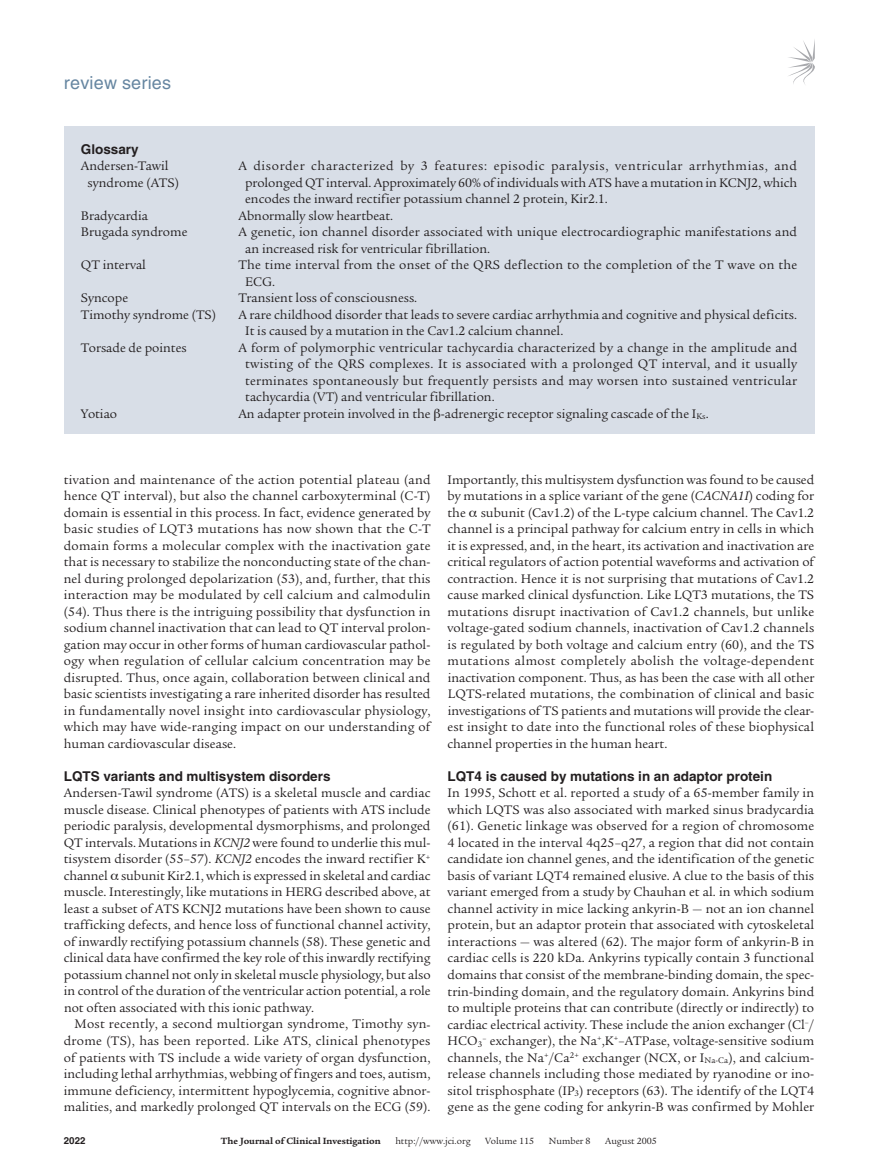
<style>
.page{position:relative;width:878px;height:1174px;background:#fff}
.page>*{position:absolute;margin:0;border:0;box-sizing:border-box;transform-origin:0 0}
.t1{font:18px "Helvetica LT Std";letter-spacing:.01em;color:#6686a1}
.t2{font:13.5px/16.5px "Legacy Serif Std";color:#231f20;text-align:justify}
.t3{font:700 13.5px "Helvetica LT Std";color:#231f20}
.t4{font:13.5px "Legacy Serif Std";letter-spacing:.045em;color:#231f20}
.t5{font:9.75px "Legacy Serif Std";color:#231f20}
.t6{font:700 9.75px "Legacy Serif Std";color:#231f20}
.t7{font:700 9.75px "Helvetica LT Std";color:#231f20}
.s1{font-style:italic}
</style>
<div class="page">
<svg style="left:788px;top:41px;width:26px;height:43px"></svg>
<div style="left:64px;top:126px;width:750px;height:308px;background:#d8dee7"></div>
<h1 class="t1" style="left:64px;top:72px;width:109px">review series</h1>
<p class="t3" style="left:81px;top:141px;width:59px">Glossary</p>
<p class="t2" style="left:81px;top:158px;width:89px">Andersen-Tawil</p>
<p class="t4" style="left:238px;top:158px;width:560px">A disorder characterized by 3 features: episodic paralysis, ventricular arrhythmias, and</p>
<p class="t2" style="left:88px;top:174px;width:93px">syndrome (ATS)</p>
<p class="t2" style="left:245px;top:174px;width:553px">prolonged QT interval. Approximately 60% ofindividuals with ATS have a mutation in KCNJ2, which encodes the inward rectifier potassium channel 2 protein, Kir2.1.</p>
<p class="t2" style="left:81px;top:207px;width:69px">Bradycardia</p>
<p class="t2" style="left:238px;top:207px;width:156px">Abnormally slow heartbeat.</p>
<p class="t2" style="left:81px;top:224px;width:108px">Brugada syndrome</p>
<p class="t2" style="left:245px;top:224px;width:553px;text-indent:-7px">A genetic, ion channel disorder associated with unique electrocardiographic manifestations and an increased risk for ventricular fibrillation.</p>
<p class="t2" style="left:81px;top:257px;width:67px">QT interval</p>
<p class="t2" style="left:245px;top:257px;width:553px;text-indent:-7px">The time interval from the onset of the QRS deflection to the completion of the T wave on the<br>ECG.</p>
<p class="t2" style="left:81px;top:290px;width:49px">Syncope</p>
<p class="t2" style="left:238px;top:290px;width:180px">Transient loss of consciousness.</p>
<p class="t2" style="left:81px;top:306px;width:137px">Timothy syndrome (TS)</p>
<p class="t2" style="left:245px;top:306px;width:553px;text-indent:-7px">A rare childhood disorder that leads to severe cardiac arrhythmia and cognitive and physical deficits.<br>It is caused by a mutation in the Cav1.2 calcium channel.</p>
<p class="t2" style="left:81px;top:339px;width:107px">Torsade de pointes</p>
<p class="t2" style="left:245px;top:339px;width:553px;text-indent:-7px">A form of polymorphic ventricular tachycardia characterized by a change in the amplitude and twisting of the QRS complexes. It is associated with a prolonged QT interval, and it usually terminates spontaneously but frequently persists and may worsen into sustained ventricular tachycardia (VT) and ventricular fibrillation.</p>
<p class="t2" style="left:81px;top:405px;width:38px">Yotiao</p>
<p class="t2" style="left:238px;top:405px;width:472px">An adapter protein involved in the -adrenergic receptor signaling cascade of the I<sub>Ks</sub>.</p>
<p class="t2" style="left:64px;top:471px;width:368px">tivation and maintenance of the action potential plateau (and hence QT interval), but also the channel carboxyterminal (C-T) domain is essential in this process. In fact, evidence generated by basic studies of LQT3 mutations has now shown that the C-T domain forms a molecular complex with the inactivation gate that is necessary to stabilize the nonconducting state of the chan&shy;nel during prolonged depolarization (53), and, further, that this interaction may be modulated by cell calcium and calmodulin (54). Thus there is the intriguing possibility that dysfunction in sodium channel inactivation that can lead to QT interval prolon&shy;gation may occur in other forms of human cardiovascular pathol&shy;ogy when regulation of cellular calcium concentration may be disrupted. Thus, once again, collaboration between clinical and basic scientists investigating a rare inherited disorder has resulted in fundamentally novel insight into cardiovascular physiology, which may have wide-ranging impact on our understanding of human cardiovascular disease.</p>
<p class="t3" style="left:64px;top:768px;width:268px">LQTS variants and multisystem disorders</p>
<p class="t2" style="left:64px;top:785px;width:368px">Andersen-Tawil syndrome (ATS) is a skeletal muscle and cardiac muscle disease. Clinical phenotypes of patients with ATS include periodic paralysis, developmental dysmorphisms, and prolonged QT intervals. Mutations in <span class="s1">KCNJ2</span> were found to underlie this mul&shy;tisystem disorder (55–57). <span class="s1">KCNJ2</span> encodes the inward rectifier K<sup>+ </sup>channel subunit Kir2.1, which is expressed in skeletal and cardiac muscle. Interestingly, like mutations in HERG described above, at least a subset of ATS KCNJ2 mutations have been shown to cause trafficking defects, and hence loss of functional channel activity, of inwardly rectifying potassium channels (58). These genetic and clinical data have confirmed the key role of this inwardly rectifying potassium channel not only in skeletal muscle physiology, but also in control of the duration of the ventricular action potential, a role not often associated with this ionic pathway.</p>
<p class="t2" style="left:64px;top:1016px;width:368px;text-indent:11px">Most recently, a second multiorgan syndrome, Timothy syn&shy;drome (TS), has been reported. Like ATS, clinical phenotypes of patients with TS include a wide variety of organ dysfunction, including lethal arrhythmias, webbing of fingers and toes, autism, immune deficiency, intermittent hypoglycemia, cognitive abnor&shy;malities, and markedly prolonged QT intervals on the ECG (59).</p>
<p class="t2" style="left:447px;top:471px;width:368px">Importantly, this multisystem dysfunction was found to be caused by mutations in a splice variant of the gene (<span class="s1">CACNA1I</span>) coding for the subunit (Cav1.2) of the L-type calcium channel. The Cav1.2 channel is a principal pathway for calcium entry in cells in which it is expressed, and, in the heart, its activation and inactivation are critical regulators of action potential waveforms and activation of contraction. Hence it is not surprising that mutations of Cav1.2 cause marked clinical dysfunction. Like LQT3 mutations, the TS mutations disrupt inactivation of Cav1.2 channels, but unlike voltage-gated sodium channels, inactivation of Cav1.2 channels is regulated by both voltage and calcium entry (60), and the TS mutations almost completely abolish the voltage-dependent inactivation component. Thus, as has been the case with all other LQTS-related mutations, the combination of clinical and basic investigations of TS patients and mutations will provide the clear&shy;est insight to date into the functional roles of these biophysical channel properties in the human heart.</p>
<p class="t3" style="left:447px;top:768px;width:326px">LQT4 is caused by mutations in an adaptor protein</p>
<p class="t2" style="left:447px;top:785px;width:368px">In 1995, Schott et al. reported a study of a 65-member family in which LQTS was also associated with marked sinus bradycardia (61). Genetic linkage was observed for a region of chromosome 4 located in the interval 4q25–q27, a region that did not contain candidate ion channel genes, and the identification of the genetic basis of variant LQT4 remained elusive. A clue to the basis of this variant emerged from a study by Chauhan et al. in which sodium channel activity in mice lacking ankyrin-B — not an ion channel protein, but an adaptor protein that associated with cytoskeletal interactions — was altered (62). The major form of ankyrin-B in cardiac cells is 220 kDa. Ankyrins typically contain 3 functional domains that consist of the membrane-binding domain, the spec&shy;trin-binding domain, and the regulatory domain. Ankyrins bind to multiple proteins that can contribute (directly or indirectly) to cardiac electrical activity. These include the anion exchanger (Cl<sup>–</sup>/ HCO<sub>3</sub><sup>–</sup> exchanger), the Na<sup>+</sup>,K<sup>+</sup>–ATPase, voltage-sensitive sodium channels, the Na<sup>+</sup>/Ca<sup>2+</sup> exchanger (NCX, or I<sub>Na-Ca</sub>), and calcium&shy;release channels including those mediated by ryanodine or ino&shy;sitol trisphosphate (IP<sub>3</sub>) receptors (63). The identify of the LQT4 gene as the gene coding for ankyrin-B was confirmed by Mohler</p>
<p class="t7" style="left:64px;top:1134px;width:23px">2022</p>
<p class="t6" style="left:221px;top:1135px;width:161px">The Journal of Clinical Investigation</p>
<p class="t5" style="left:395px;top:1135px;width:77px">http://www.jci.org</p>
<p class="t5" style="left:485px;top:1135px;width:50px">Volume 115</p>
<p class="t5" style="left:549px;top:1135px;width:43px">Number 8</p>
<p class="t5" style="left:605px;top:1135px;width:53px">August 2005</p>
</div>
